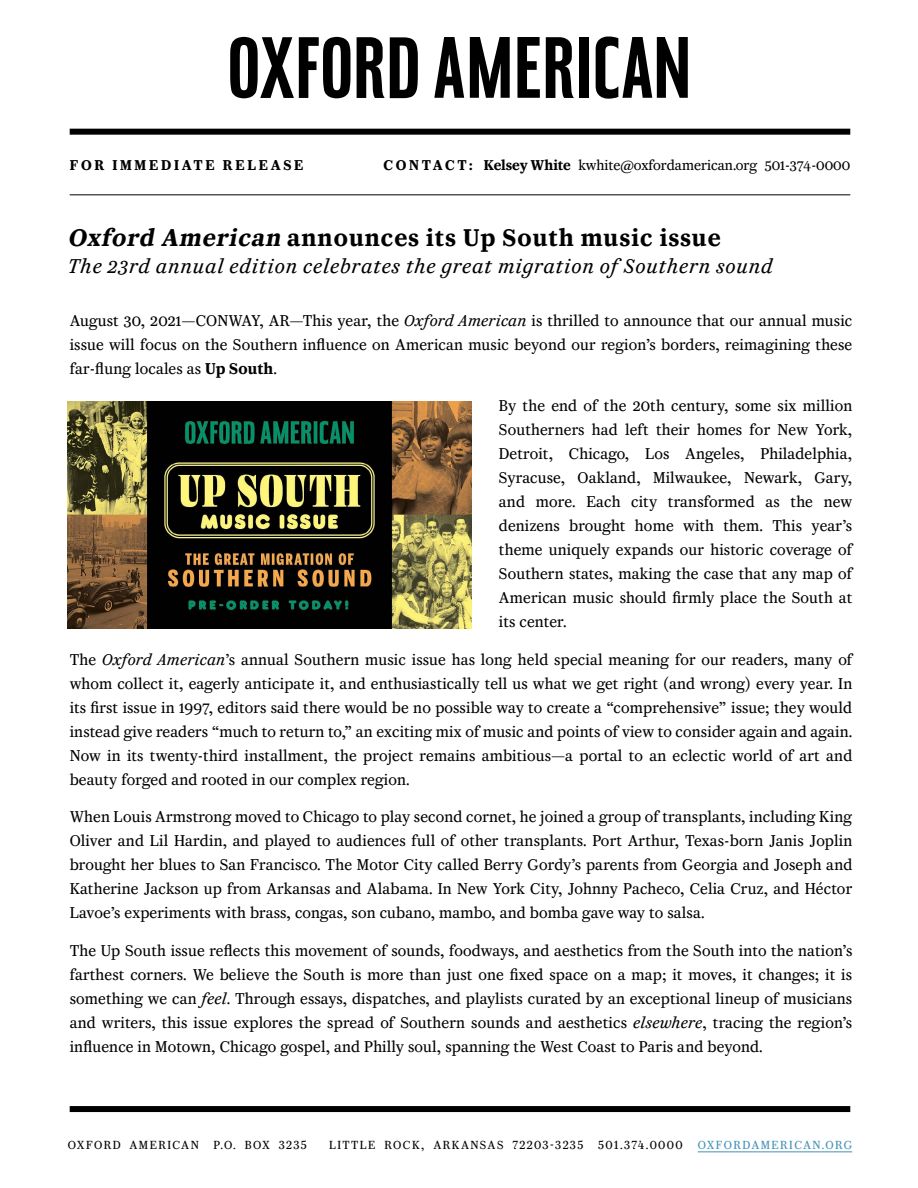
<style>
.page{position:relative;width:918px;height:1188px;background:#fff}
.page>*{position:absolute;margin:0;border:0;box-sizing:border-box;transform-origin:0 0}
.t1{font:600 25.5px "Caponi Text";letter-spacing:.04em;color:#000}
.t2{font:italic 21px "Caponi Text";letter-spacing:.04em;color:#000}
.t3{font:16.5px/24px "Caponi Text";letter-spacing:.01em;color:#000;text-align:justify}
.t4{font:15px "Caponi Text";color:#000}
.t5{font:600 15px "Caponi Text";letter-spacing:.18em;color:#000}
.t6{font:12.3px "Caponi Text";letter-spacing:.11em;color:#000}
.s1{font-weight:600}
.s2{font-style:italic}
.s3{color:#4491b6}
</style>
<div class="page">
<hr style="left:698px;top:1152px;width:154px;height:1px;background:#4491b6">
<img style="left:68px;top:401px;width:404px;height:228px">
<div style="left:70px;top:129px;width:780px;height:6px;background:#000"></div>
<hr style="left:70px;top:194px;width:780px;height:1px;background:#000">
<div style="left:70px;top:1106px;width:780px;height:6px;background:#000"></div>
<svg style="left:230px;top:37px;width:120px;height:61px"></svg>
<svg style="left:546px;top:37px;width:28px;height:61px"></svg>
<div style="left:579px;top:37px;width:10px;height:61px;background:#000"></div>
<svg style="left:596px;top:37px;width:92px;height:62px"></svg>
<svg style="left:357px;top:37px;width:61px;height:61px"></svg>
<svg style="left:434px;top:37px;width:30px;height:61px"></svg>
<svg style="left:470px;top:37px;width:40px;height:61px"></svg>
<svg style="left:517px;top:37px;width:23px;height:61px"></svg>
<p class="t5" style="left:70px;top:153px;width:235px">FOR IMMEDIATE RELEASE</p>
<p class="t4" style="left:384px;top:153px;width:468px"><span class="s1">C O N TAC T : Kelsey White</span> kwhite@oxfordamerican.org 501-374-0000</p>
<h1 class="t1" style="left:68px;top:217px;width:655px"><span class="s2">Oxford American</span> announces its Up South music issue</h1>
<p class="t2" style="left:68px;top:249px;width:707px">The 23rd annual edition celebrates the great migration of Southern sound</p>
<p class="t3" style="left:70px;top:307px;width:784px">August 30, 2021—CONWAY, AR—This year, the <span class="s2">Oxford American</span> is thrilled to announce that our annual music issue will focus on the Southern influence on American music beyond our region’s borders, reimagining these far-flung locales as <span class="s1">Up South</span>.</p>
<p class="t3" style="left:499px;top:393px;width:355px">By the end of the 20th century, some six million Southerners had left their homes for New York, Detroit, Chicago, Los Angeles, Philadelphia, Syracuse, Oakland, Milwaukee, Newark, Gary, and more. Each city transformed as the new denizens brought home with them. This year’s theme uniquely expands our historic coverage of Southern states, making the case that any map of American music should firmly place the South at its center.</p>
<p class="t3" style="left:70px;top:646px;width:784px">The <span class="s2">Oxford American</span>’s annual Southern music issue has long held special meaning for our readers, many of whom collect it, eagerly anticipate it, and enthusiastically tell us what we get right (and wrong) every year. In its first issue in 1997, editors said there would be no possible way to create a “comprehensive” issue; they would instead give readers “much to return to,” an exciting mix of music and points of view to consider again and again.<br>Now in its twenty-third installment, the project remains ambitious—a portal to an eclectic world of art and beauty forged and rooted in our complex region.</p>
<p class="t3" style="left:70px;top:804px;width:784px">When Louis Armstrong moved to Chicago to play second cornet, he joined a group of transplants, including King Oliver and Lil Hardin, and played to audiences full of other transplants. Port Arthur, Texas-born Janis Joplin brought her blues to San Francisco. The Motor City called Berry Gordy’s parents from Georgia and Joseph and Katherine Jackson up from Arkansas and Alabama. In New York City, Johnny Pacheco, Celia Cruz, and Héctor Lavoe’s experiments with brass, congas, son cubano, mambo, and bomba gave way to salsa.</p>
<p class="t3" style="left:70px;top:937px;width:784px">The Up South issue reflects this movement of sounds, foodways, and aesthetics from the South into the nation’s farthest corners. We believe the South is more than just one fixed space on a map; it moves, it changes; it is something we can <span class="s2">feel</span>. Through essays, dispatches, and playlists curated by an exceptional lineup of musicians and writers, this issue explores the spread of Southern sounds and aesthetics <span class="s2">elsewhere</span>, tracing the region’s influence in Motown, Chicago gospel, and Philly soul, spanning the West Coast to Paris and beyond.</p>
<p class="t6" style="left:68px;top:1135px;width:241px">OXFORD AMERICAN P.O. BOX 3235</p>
<p class="t6" style="left:329px;top:1135px;width:524px">LITTLE ROCK, ARKANSAS 72203-3235 501.374.0000 <span class="s3">OXFORDAMERICAN.ORG</span></p>
</div>
